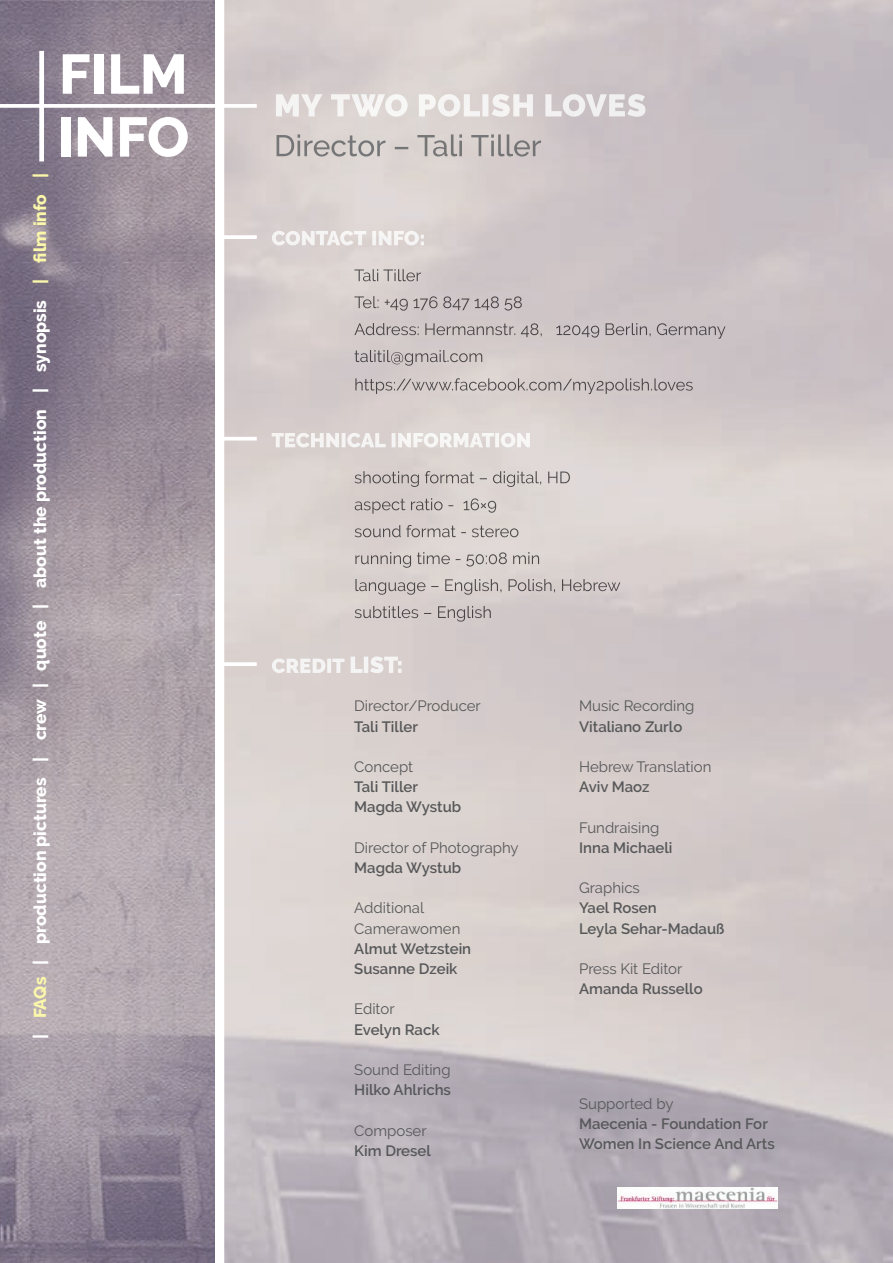
<style>
.page{position:relative;width:893px;height:1263px;background:#fff}
.page>*{position:absolute;margin:0;border:0;box-sizing:border-box;transform-origin:0 0}
.t1{font:800 55.65px/62.8px "Raleway";color:#fff}
.t2{font:800 17.25px "Raleway";color:#fff}
.t3{font:600 15px/20.2px "Raleway";color:#57585a}
.t4{font:15px/20.2px "Raleway";color:#57585a}
.s1{color:#faf6aa}
</style>
<div class="page">
<img style="left:0;top:0;width:214px;height:1263px">
<div style="left:39px;top:51px;width:5px;height:110px;background:#fff"></div>
<svg style="left:0;top:104px;width:257px;height:4px"></svg>
<svg style="left:224px;top:437px;width:33px;height:4px"></svg>
<svg style="left:224px;top:662px;width:33px;height:4px"></svg>
<img style="left:276px;top:94px;width:369px;height:23px">
<img style="left:277px;top:134px;width:264px;height:23px">
<img style="left:272px;top:231px;width:152px;height:14px">
<img style="left:354px;top:269px;width:67px;height:12px">
<img style="left:354px;top:296px;width:168px;height:15px">
<svg style="left:354px;top:323px;width:11px;height:12px"></svg>
<img style="left:366px;top:323px;width:359px;height:16px">
<img style="left:355px;top:350px;width:127px;height:16px">
<img style="left:355px;top:378px;width:330px;height:16px">
<svg style="left:686px;top:382px;width:7px;height:9px"></svg>
<img style="left:272px;top:433px;width:258px;height:14px">
<img style="left:355px;top:471px;width:215px;height:16px">
<img style="left:355px;top:498px;width:141px;height:16px">
<img style="left:355px;top:525px;width:163px;height:12px">
<img style="left:355px;top:552px;width:184px;height:16px">
<img style="left:355px;top:579px;width:265px;height:16px">
<img style="left:355px;top:606px;width:136px;height:16px">
<img style="left:272px;top:658px;width:73px;height:15px">
<img style="left:351px;top:656px;width:51px;height:17px">
<img style="left:617px;top:1187px;width:160px;height:22px">
<p class="t2" style="left:30px;top:1039px;width:867px;rotate:-90deg">| <span class="s1">FAQs</span> | production pictures | crew | quote | about the production | synopsis <span class="s1">| film info |</span></p>
<h1 class="t1" style="left:57px;top:43px;width:133px">FILM<br>INFO</h1>
<p class="t4" style="left:354px;top:696px;width:128px">Director/Producer</p>
<p class="t3" style="left:354px;top:716px;width:65px">Tali Tiller</p>
<p class="t4" style="left:354px;top:756px;width:60px">Concept</p>
<p class="t3" style="left:354px;top:777px;width:108px">Tali Tiller<br>Magda Wystub</p>
<p class="t4" style="left:354px;top:837px;width:166px">Director of Photography</p>
<p class="t3" style="left:354px;top:857px;width:108px">Magda Wystub</p>
<p class="t4" style="left:354px;top:898px;width:108px">Additional<br>Camerawomen</p>
<p class="t3" style="left:354px;top:938px;width:118px">Almut Wetzstein<br>Susanne Dzeik</p>
<p class="t4" style="left:354px;top:999px;width:42px">Editor</p>
<p class="t3" style="left:354px;top:1019px;width:87px">Evelyn Rack</p>
<p class="t4" style="left:354px;top:1059px;width:98px">Sound Editing</p>
<p class="t3" style="left:354px;top:1080px;width:98px">Hilko Ahlrichs</p>
<p class="t4" style="left:354px;top:1120px;width:74px">Composer</p>
<p class="t3" style="left:354px;top:1140px;width:78px">Kim Dresel</p>
<p class="t4" style="left:579px;top:696px;width:117px">Music Recording</p>
<p class="t3" style="left:579px;top:716px;width:105px">Vitaliano Zurlo</p>
<p class="t4" style="left:579px;top:756px;width:134px">Hebrew Translation</p>
<p class="t3" style="left:579px;top:777px;width:72px">Aviv Maoz</p>
<p class="t4" style="left:579px;top:817px;width:82px">Fundraising</p>
<p class="t3" style="left:579px;top:837px;width:95px">Inna Michaeli</p>
<p class="t4" style="left:579px;top:878px;width:62px">Graphics</p>
<p class="t3" style="left:579px;top:898px;width:147px">Yael Rosen<br>Leyla Sehar-Madauß</p>
<p class="t4" style="left:579px;top:958px;width:105px">Press Kit Editor</p>
<p class="t3" style="left:579px;top:979px;width:125px">Amanda Russello</p>
<p class="t4" style="left:579px;top:1093px;width:96px">Supported by</p>
<p class="t3" style="left:579px;top:1113px;width:197px">Maecenia - Foundation For<br>Women In Science And Arts</p>
</div>
